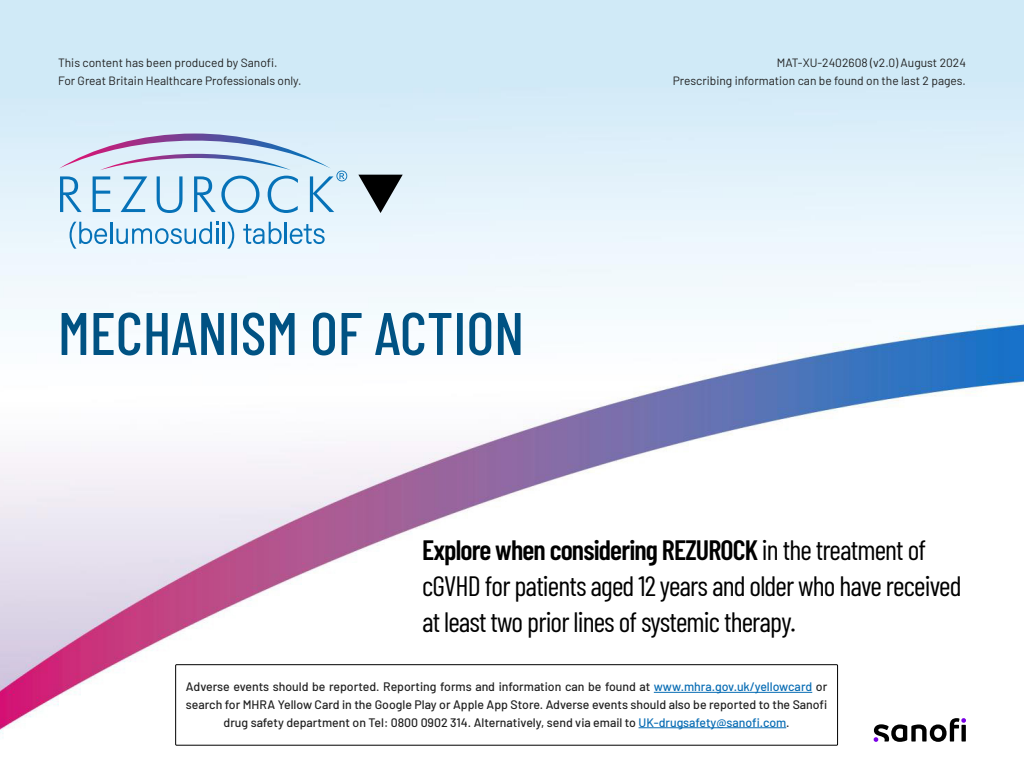
<style>
.page{position:relative;width:1024px;height:768px;background:#fff}
.page>*{position:absolute;margin:0;border:0;box-sizing:border-box;transform-origin:0 0}
.Header_1_L_-_h1l{font:500 60px "Barlow Condensed";color:#005283}
.Header_3_L_-_h3l{font:28px/36px "Barlow Condensed";letter-spacing:-.03em;color:#000}
.AE_Box{font:500 12.3px/17.7px "Barlow";color:#212121;text-align:center}
.Numbers_Small_-_ol_sml{font:12px/18px "Barlow";color:#212121}
.s1{font-weight:600}
.s2{color:#076cb4}
</style>
<div class="page">
<img style="left:0;top:0;width:1024px;height:744px">
<svg style="left:358px;top:175px;width:45px;height:38px;background:#757c80"></svg>
<svg style="left:70px;top:222px;width:37px;height:27px"></svg>
<hr style="left:110px;top:222px;width:2px;height:22px;background:#0672b8">
<svg style="left:116px;top:222px;width:102px;height:22px;background:#afd4eb"></svg>
<hr style="left:222px;top:222px;width:3px;height:22px;background:#0672b8">
<svg style="left:227px;top:222px;width:7px;height:27px"></svg>
<svg style="left:243px;top:222px;width:39px;height:22px"></svg>
<hr style="left:285px;top:222px;width:2px;height:22px;background:#0672b8">
<svg style="left:290px;top:224px;width:35px;height:20px"></svg>
<svg style="left:59px;top:130px;width:288px;height:83px;background:#c2d7ec"></svg>
<svg style="left:874px;top:718px;width:92px;height:24px"></svg>
<div style="left:175px;top:664px;width:663px;height:82px;background:#fff"></div>
<hr style="left:654px;top:692px;width:158px;height:1px;background:#076cb4">
<hr style="left:639px;top:727px;width:147px;height:1px;background:#076cb4">
<div style="left:175px;top:664px;width:663px;height:82px;border:1px solid #000"></div>
<p class="Numbers_Small_-_ol_sml" style="left:58px;top:53px;width:245px">This content has been produced by Sanofi.<br>For Great Britain Healthcare Professionals only.</p>
<h1 class="Header_1_L_-_h1l" style="left:58px;top:291px;width:468px">MECHANISM OF ACTION</h1>
<p class="Numbers_Small_-_ol_sml" style="left:673px;top:53px;width:295px;text-align:right">MAT-XU-2402608 (v2.0) August 2024<br>Prescribing information can be found on the last 2 pages.</p>
<h3 class="Header_3_L_-_h3l" style="left:422px;top:530px;width:541px"><span class="s1">Explore when considering REZUROCK</span> in the treatment of cGVHD for patients aged 12 years and older who have received at least two prior lines of systemic therapy.</h3>
<p class="AE_Box" style="left:186px;top:677px;width:643px">Adverse events should be reported. Reporting forms and information can be found at <span class="s2">www.mhra.gov.uk/yellowcard</span> or search for MHRA Yellow Card in the Google Play or Apple App Store. Adverse events should also be reported to the Sanofi drug safety department on Tel: 0800 0902 314. Alternatively, send via email to <span class="s2">UK-drugsafety@sanofi.com</span>.</p>
</div>
